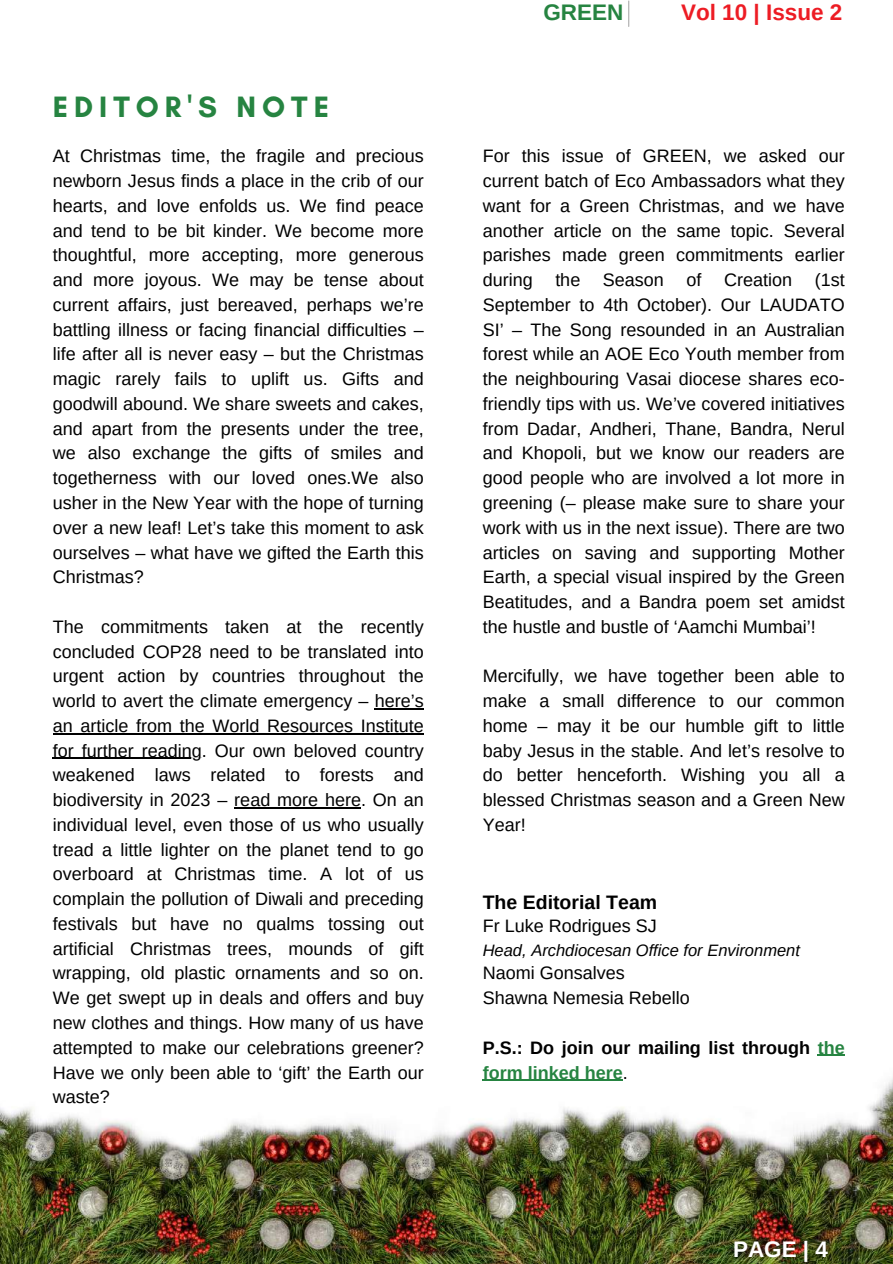
<style>
.page{position:relative;width:893px;height:1264px;background:#fff}
.page>*{position:absolute;margin:0;border:0;box-sizing:border-box;transform-origin:0 0}
.t1{font:700 30px "Glacial Indifference";letter-spacing:.2em;color:#268441}
.t2{font:700 22.5px "Arimo";color:#ed1c24}
.t3{font:700 22.5px "Arimo";color:#fff}
.t4{font:700 22.5px "Arimo";color:#268441}
.t5{font:700 19.5px "Arimo";color:#000}
.t6{font:18px/24.8px "Arimo";color:#000;text-align:justify}
.t7{font:700 18px/24.8px "Arimo";color:#000}
.t8{font:italic 16.5px "Arimo";color:#000}
.s1{color:#268441}
.s2{font-weight:400}
</style>
<div class="page">
<svg style="left:628px;top:1px;width:1px;height:25px"></svg>
<img style="left:0;top:1054px;width:892px;height:209px">
<hr style="left:375px;top:708px;width:49px;height:1px;background:#000">
<hr style="left:53px;top:733px;width:371px;height:1px;background:#000">
<hr style="left:53px;top:757px;width:149px;height:1px;background:#000">
<hr style="left:234px;top:807px;width:127px;height:1px;background:#000">
<svg style="left:817px;top:1054px;width:27px;height:1px"></svg>
<hr style="left:482px;top:1079px;width:140px;height:1px;background:#268441">
<h1 class="t1" style="left:53px;top:89px;width:278px">EDITOR'S NOTE</h1>
<p class="t6" style="left:53px;top:144px;width:372px">At Christmas time, the fragile and precious newborn Jesus finds a place in the crib of our hearts, and love enfolds us. We find peace and tend to be bit kinder. We become more thoughtful, more accepting, more generous and more joyous. We may be tense about current affairs, just bereaved, perhaps we’re battling illness or facing financial difficulties – life after all is never easy – but the Christmas magic rarely fails to uplift us. Gifts and goodwill abound. We share sweets and cakes, and apart from the presents under the tree, we also exchange the gifts of smiles and togetherness with our loved ones.We also usher in the New Year with the hope of turning over a new leaf! Let’s take this moment to ask ourselves – what have we gifted the Earth this Christmas?</p>
<p class="t6" style="left:53px;top:614px;width:372px">The commitments taken at the recently concluded COP28 need to be translated into urgent action by countries throughout the world to avert the climate emergency – here’s an article from the World Resources Institute for further reading. Our own beloved country weakened laws related to forests and biodiversity in 2023 – read more here. On an individual level, even those of us who usually tread a little lighter on the planet tend to go overboard at Christmas time. A lot of us complain the pollution of Diwali and preceding festivals but have no qualms tossing out artificial Christmas trees, mounds of gift wrapping, old plastic ornaments and so on.<br>We get swept up in deals and offers and buy new clothes and things. How many of us have attempted to make our celebrations greener?<br>Have we only been able to ‘gift’ the Earth our waste?</p>
<p class="t4" style="left:543px;top:0;width:81px">GREEN</p>
<p class="t2" style="left:681px;top:0;width:163px">Vol 10 | Issue 2</p>
<p class="t6" style="left:482px;top:144px;width:363px">For this issue of GREEN, we asked our current batch of Eco Ambassadors what they want for a Green Christmas, and we have another article on the same topic. Several parishes made green commitments earlier during</p>
<p class="t6" style="left:482px;top:267px;width:363px;text-indent:332px">(1st September to 4th October). Our LAUDATO SI’ – The Song resounded in an Australian forest while an AOE Eco Youth member from the neighbouring Vasai diocese shares eco&shy;friendly tips with us. We’ve covered initiatives from Dadar, Andheri, Thane, Bandra, Nerul and Khopoli, but we know our readers are good people who are involved a lot more in greening (– please make sure to share your work with us in the next issue). There are two articles on saving and supporting Mother Earth, a special visual inspired by the Green Beatitudes, and a Bandra poem set amidst the hustle and bustle of ‘Aamchi Mumbai’!</p>
<p class="t6" style="left:482px;top:663px;width:363px">Mercifully, we have together been able to make a small difference to our common home – may it be our humble gift to little baby Jesus in the stable. And let’s resolve to do better henceforth. Wishing you all a blessed Christmas season and a Green New Year!</p>
<p class="t6" style="left:555px;top:267px;width:27px">the</p>
<p class="t6" style="left:603px;top:267px;width:63px">Season</p>
<p class="t6" style="left:686px;top:267px;width:16px">of</p>
<p class="t6" style="left:724px;top:267px;width:70px">Creation</p>
<p class="t5" style="left:482px;top:890px;width:176px">The Editorial Team</p>
<p class="t6" style="left:482px;top:913px;width:175px">Fr Luke Rodrigues SJ</p>
<p class="t8" style="left:482px;top:940px;width:319px">Head, Archdiocesan Office for Environment</p>
<p class="t6" style="left:482px;top:960px;width:209px">Naomi Gonsalves<br>Shawna Nemesia Rebello</p>
<p class="t7" style="left:482px;top:1035px;width:363px">P.S.: Do join our mailing list through <span class="s1">the form linked here</span><span class="s2">.</span></p>
<p class="t3" style="left:733px;top:1236px;width:96px">PAGE | 4</p>
</div>
